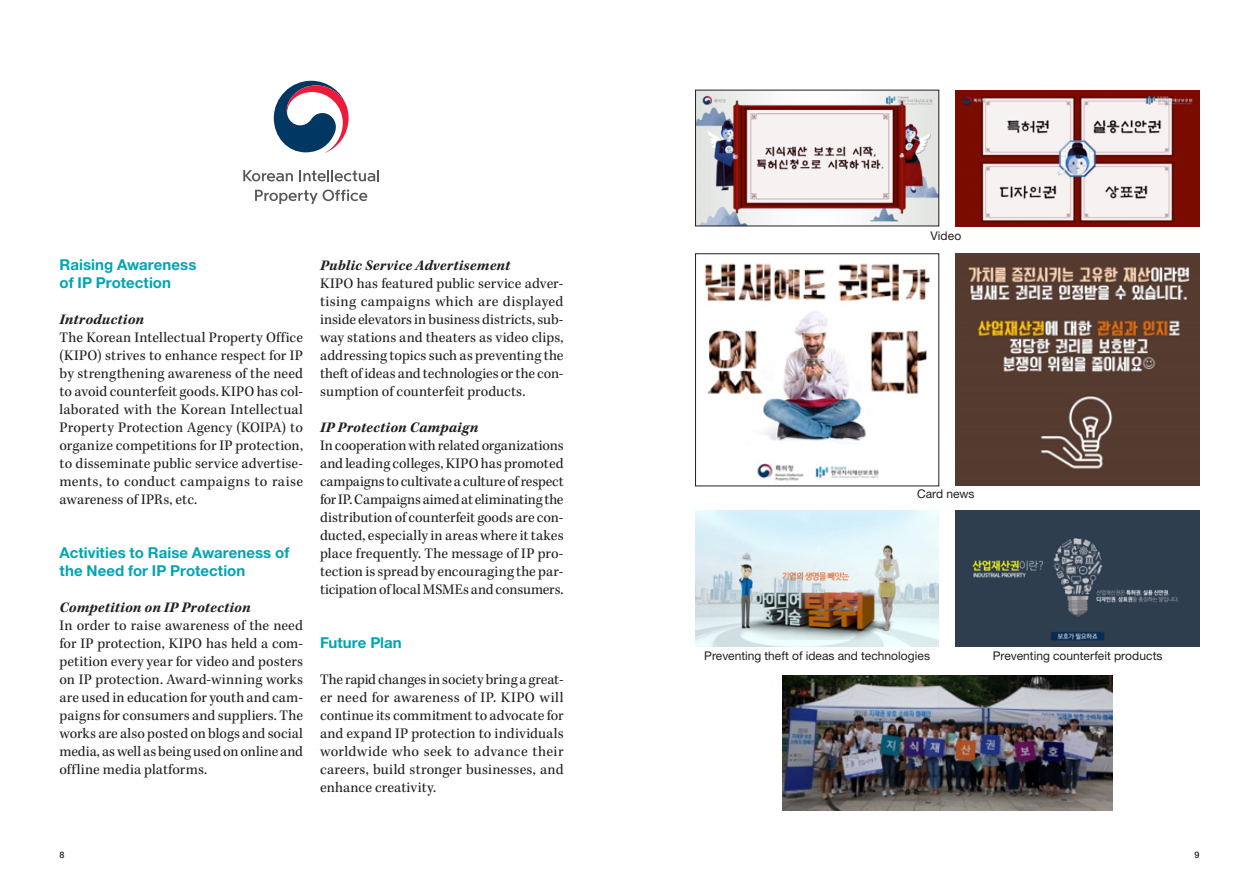
<style>
.page{position:relative;width:1259px;height:893px;background:#fff}
.page>*{position:absolute;margin:0;border:0;box-sizing:border-box;transform-origin:0 0}
.courant{font:15px/18px "Kepler Std";letter-spacing:.005em;color:#231f20;text-align:justify}
.Titre{font:700 15px/18px "Helvetica Neue LT Std";letter-spacing:.005em;color:#02a3b5}
.s_Titre{font:italic 700 15px "Kepler Std";letter-spacing:.01em;color:#231f20}
.courant-2{font:12px "Helvetica Neue LT Std";color:#231f20}
.t1{font:500 9px "Helvetica Neue LT Std";color:#231f20}
</style>
<div class="page">
<img style="left:697px;top:92px;width:240px;height:132px">
<img style="left:956px;top:90px;width:243px;height:136px">
<img style="left:704px;top:263px;width:227px;height:218px">
<img style="left:956px;top:254px;width:243px;height:232px">
<img style="left:695px;top:510px;width:244px;height:136px">
<img style="left:956px;top:510px;width:243px;height:136px">
<img style="left:782px;top:675px;width:330px;height:135px">
<svg style="left:243px;top:170px;width:50px;height:11px"></svg>
<svg style="left:299px;top:170px;width:80px;height:11px"></svg>
<svg style="left:255px;top:189px;width:112px;height:15px"></svg>
<svg style="left:274px;top:81px;width:74px;height:72px"></svg>
<p class="Titre" style="left:60px;top:255px;width:138px">Raising Awareness of IP Protection</p>
<p class="s_Titre" style="left:60px;top:311px;width:86px">Introduction</p>
<p class="courant" style="left:60px;top:329px;width:245px">The Korean Intellectual Property Office (KIPO) strives to enhance respect for IP by strengthening awareness of the need to avoid counterfeit goods. KIPO has col&shy;laborated with the Korean Intellectual Property Protection Agency (KOIPA) to organize competitions for IP protection, to disseminate public service advertise&shy;ments, to conduct campaigns to raise awareness of IPRs, etc.</p>
<p class="Titre" style="left:60px;top:543px;width:231px">Activities to Raise Awareness of the Need for IP Protection</p>
<p class="s_Titre" style="left:60px;top:599px;width:192px">Competition on IP Protection</p>
<p class="courant" style="left:60px;top:617px;width:245px">In order to raise awareness of the need for IP protection, KIPO has held a com&shy;petition every year for video and posters on IP protection. Award-winning works are used in education for youth and cam&shy;paigns for consumers and suppliers. The works are also posted on blogs and social media, as well as being used on online and offline media platforms.</p>
<p class="s_Titre" style="left:320px;top:257px;width:192px">Public Service Advertisement</p>
<p class="courant" style="left:320px;top:275px;width:245px">KIPO has featured public service adver&shy;tising campaigns which are displayed inside elevators in business districts, sub&shy;way stations and theaters as video clips, addressing topics such as preventing the theft of ideas and technologies or the con&shy;sumption of counterfeit products.</p>
<p class="s_Titre" style="left:320px;top:419px;width:160px">IP Protection Campaign</p>
<p class="courant" style="left:320px;top:437px;width:245px">In cooperation with related organizations and leading colleges, KIPO has promoted campaigns to cultivate a culture of respect for IP. Campaigns aimed at eliminating the distribution of counterfeit goods are con&shy;ducted, especially in areas where it takes place frequently. The message of IP pro&shy;tection is spread by encouraging the par&shy;ticipation of local MSMEs and consumers.</p>
<p class="Titre" style="left:320px;top:633px;width:83px">Future Plan</p>
<p class="courant" style="left:320px;top:671px;width:245px">The rapid changes in society bring a great&shy;er need for awareness of IP. KIPO will continue its commitment to advocate for and expand IP protection to individuals worldwide who seek to advance their careers, build stronger businesses, and enhance creativity.</p>
<p class="courant-2" style="left:930px;top:229px;width:32px">Video</p>
<p class="courant-2" style="left:917px;top:487px;width:59px">Card news</p>
<p class="courant-2" style="left:704px;top:649px;width:227px">Preventing theft of ideas and technologies</p>
<p class="courant-2" style="left:993px;top:649px;width:171px">Preventing counterfeit products</p>
<p class="t1" style="left:60px;top:849px;width:7px">8</p>
<p class="t1" style="left:1194px;top:849px;width:7px">9</p>
</div>
